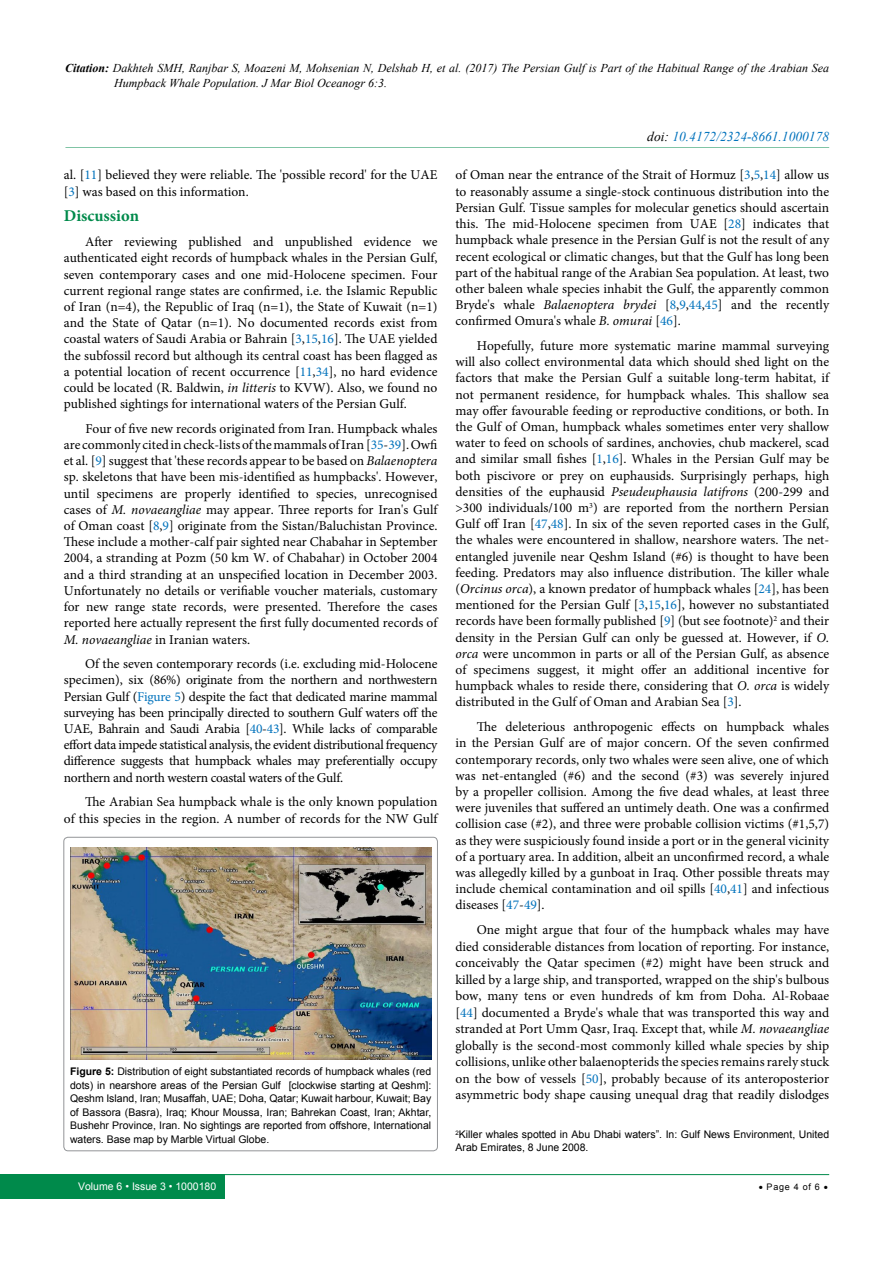
<style>
.page{position:relative;width:893px;height:1263px;background:#fff}
.page>*{position:absolute;margin:0;border:0;box-sizing:border-box;transform-origin:0 0}
.t1{font:700 16.5px "Minion Pro";color:#008a4b}
.t2{font:13.5px/16.2px "Minion Pro";color:#000;text-align:justify}
.t3{font:italic 13.5px "Times New Roman";color:#0072bc}
.t4{font:italic 12px/15px "Times New Roman";color:#000}
.t5{font:10.5px/13.5px "Arial";color:#000;text-align:justify}
.t6{font:10.5px "Arial";color:#fff}
.t7{font:9px "Arial";letter-spacing:.08em;color:#000}
.s1{font-weight:700}
.s2{color:#0072bc}
.s3{font-style:italic}
.s4{color:#000}
</style>
<div class="page">
<div style="left:0;top:1174px;width:225px;height:25px;background:#008a4b"></div>
<hr style="left:221px;top:1174px;width:608px;height:1px;background:#008a4b">
<hr style="left:65px;top:147px;width:764px;height:1px;background:#008a4b">
<div style="left:64px;top:837px;width:373px;height:314px;border:1px solid #939598;border-radius:4px"></div>
<img style="left:70px;top:848px;width:361px;height:211px">
<p class="t4" style="left:114px;top:60px;width:716px;text-indent:-49px"><span class="s1">Citation:</span> Dakhteh SMH, Ranjbar S, Moazeni M, Mohsenian N, Delshab H, et al. (2017) The Persian Gulf is Part of the Habitual Range of the Arabian Sea<br>Humpback Whale Population. J Mar Biol Oceanogr 6:3.</p>
<p class="t2" style="left:64px;top:167px;width:375px">al. [<span class="s2">11</span>] believed they were reliable. The 'possible record' for the UAE [<span class="s2">3</span>] was based on this information.</p>
<p class="t1" style="left:64px;top:205px;width:77px">Discussion</p>
<p class="t2" style="left:64px;top:234px;width:375px;text-indent:21px">After reviewing published and unpublished evidence we authenticated eight records of humpback whales in the Persian Gulf, seven contemporary cases and one mid-Holocene specimen. Four current regional range states are confirmed, i.e. the Islamic Republic of Iran (n=4), the Republic of Iraq (n=1), the State of Kuwait (n=1) and the State of Qatar (n=1). No documented records exist from coastal waters of Saudi Arabia or Bahrain [<span class="s2">3</span>,<span class="s2">15</span>,<span class="s2">16</span>]. The UAE yielded the subfossil record but although its central coast has been flagged as a potential location of recent occurrence [<span class="s2">11</span>,<span class="s2">34</span>], no hard evidence could be located (R. Baldwin, <span class="s3">in litteris</span> to KVW). Also, we found no published sightings for international waters of the Persian Gulf.</p>
<p class="t2" style="left:64px;top:420px;width:375px;text-indent:22px">Four of five new records originated from Iran. Humpback whales are commonly cited in check-lists of the mammals of Iran [<span class="s2">35</span>-<span class="s2">39</span>]. Owfi et al. [<span class="s2">9</span>] suggest that 'these records appear to be based on <span class="s3">Balaenoptera </span>sp. skeletons that have been mis-identified as humpbacks'. However, until specimens are properly identified to species, unrecognised cases of <span class="s3">M. novaeangliae</span> may appear. Three reports for Iran's Gulf of Oman coast [<span class="s2">8</span>,<span class="s2">9</span>] originate from the Sistan/Baluchistan Province.<br>These include a mother-calf pair sighted near Chabahar in September 2004, a stranding at Pozm (50 km W. of Chabahar) in October 2004 and a third stranding at an unspecified location in December 2003.<br>Unfortunately no details or verifiable voucher materials, customary for new range state records, were presented. Therefore the cases reported here actually represent the first fully documented records of <span class="s3">M. novaeangliae</span> in Iranian waters.</p>
<p class="t2" style="left:64px;top:656px;width:375px;text-indent:21px">Of the seven contemporary records (i.e. excluding mid-Holocene specimen), six (86%) originate from the northern and northwestern Persian Gulf (<span class="s2">Figure 5</span>) despite the fact that dedicated marine mammal surveying has been principally directed to southern Gulf waters off the UAE, Bahrain and Saudi Arabia [<span class="s2">40</span>-<span class="s2">43</span>]. While lacks of comparable effort data impede statistical analysis, the evident distributional frequency difference suggests that humpback whales may preferentially occupy northern and north western coastal waters of the Gulf.</p>
<p class="t2" style="left:64px;top:794px;width:375px;text-align:right">The Arabian Sea humpback whale is the only known population<br>of this species in the region. A number of records for the NW Gulf</p>
<p class="t5" style="left:70px;top:1065px;width:363px"><span class="s1">Figure 5:</span> Distribution of eight substantiated records of humpback whales (red dots) in nearshore areas of the Persian Gulf [clockwise starting at Qeshm]:<br>Qeshm Island, Iran; Musaffah, UAE; Doha, Qatar; Kuwait harbour, Kuwait; Bay of Bassora (Basra), Iraq; Khour Moussa, Iran; Bahrekan Coast, Iran; Akhtar, Bushehr Province, Iran. No sightings are reported from offshore, International waters. Base map by Marble Virtual Globe.</p>
<p class="t3" style="left:647px;top:127px;width:183px"><span class="s4">doi:</span> 10.4172/2324-8661.1000178</p>
<p class="t2" style="left:455px;top:167px;width:375px">of Oman near the entrance of the Strait of Hormuz [<span class="s2">3</span>,<span class="s2">5</span>,<span class="s2">14</span>] allow us to reasonably assume a single-stock continuous distribution into the Persian Gulf. Tissue samples for molecular genetics should ascertain this. The mid-Holocene specimen from UAE [<span class="s2">28</span>] indicates that humpback whale presence in the Persian Gulf is not the result of any recent ecological or climatic changes, but that the Gulf has long been part of the habitual range of the Arabian Sea population. At least, two other baleen whale species inhabit the Gulf, the apparently common Bryde's whale <span class="s3">Balaenoptera brydei</span> [<span class="s2">8</span>,<span class="s2">9</span>,<span class="s2">44</span>,<span class="s2">45</span>] and the recently confirmed Omura's whale <span class="s3">B. omurai</span> [<span class="s2">46</span>].</p>
<p class="t2" style="left:455px;top:338px;width:375px;text-indent:21px">Hopefully, future more systematic marine mammal surveying will also collect environmental data which should shed light on the factors that make the Persian Gulf a suitable long-term habitat, if not permanent residence, for humpback whales. This shallow sea may offer favourable feeding or reproductive conditions, or both. In the Gulf of Oman, humpback whales sometimes enter very shallow water to feed on schools of sardines, anchovies, chub mackerel, scad and similar small fishes [<span class="s2">1</span>,<span class="s2">16</span>]. Whales in the Persian Gulf may be both piscivore or prey on euphausids. Surprisingly perhaps, high densities of the euphausid <span class="s3">Pseudeuphausia latifrons</span> (200-299 and &gt;300 individuals/100 m<sup>3</sup>) are reported from the northern Persian Gulf off Iran [<span class="s2">47</span>,<span class="s2">48</span>]. In six of the seven reported cases in the Gulf, the whales were encountered in shallow, nearshore waters. The net&shy;entangled juvenile near Qeshm Island (#6) is thought to have been feeding. Predators may also influence distribution. The killer whale (<span class="s3">Orcinus orca</span>), a known predator of humpback whales [<span class="s2">24</span>], has been mentioned for the Persian Gulf [<span class="s2">3</span>,<span class="s2">15</span>,<span class="s2">16</span>], however no substantiated records have been formally published [<span class="s2">9</span>] (but see footnote)<sup>2</sup> and their density in the Persian Gulf can only be guessed at. However, if <span class="s3">O. orca</span> were uncommon in parts or all of the Persian Gulf, as absence of specimens suggest, it might offer an additional incentive for humpback whales to reside there, considering that <span class="s3">O. orca</span> is widely distributed in the Gulf of Oman and Arabian Sea [<span class="s2">3</span>].</p>
<p class="t2" style="left:455px;top:719px;width:375px;text-indent:21px">The deleterious anthropogenic effects on humpback whales in the Persian Gulf are of major concern. Of the seven confirmed contemporary records, only two whales were seen alive, one of which was net-entangled (#6) and the second (#3) was severely injured by a propeller collision. Among the five dead whales, at least three were juveniles that suffered an untimely death. One was a confirmed collision case (#2), and three were probable collision victims (#1,5,7) as they were suspiciously found inside a port or in the general vicinity of a portuary area. In addition, albeit an unconfirmed record, a whale was allegedly killed by a gunboat in Iraq. Other possible threats may include chemical contamination and oil spills [<span class="s2">40</span>,<span class="s2">41</span>] and infectious diseases [<span class="s2">47</span>-<span class="s2">49</span>].</p>
<p class="t2" style="left:455px;top:922px;width:375px;text-indent:21px">One might argue that four of the humpback whales may have died considerable distances from location of reporting. For instance, conceivably the Qatar specimen (#2) might have been struck and killed by a large ship, and transported, wrapped on the ship's bulbous bow, many tens or even hundreds of km from Doha. Al-Robaae [<span class="s2">44</span>] documented a Bryde's whale that was transported this way and stranded at Port Umm Qasr, Iraq. Except that, while <span class="s3">M. novaeangliae </span>globally is the second-most commonly killed whale species by ship collisions, unlike other balaenopterids the species remains rarely stuck on the bow of vessels [<span class="s2">50</span>], probably because of its anteroposterior asymmetric body shape causing unequal drag that readily dislodges</p>
<p class="t5" style="left:455px;top:1128px;width:375px;line-height:12.6px"><sup>2</sup>Killer whales spotted in Abu Dhabi waters”. In: Gulf News Environment, United<br>Arab Emirates, 8 June 2008.</p>
<p class="t6" style="left:78px;top:1180px;width:140px">Volume 6 • Issue 3 • 1000180</p>
<p class="t7" style="left:759px;top:1181px;width:71px">• Page 4 of 6 •</p>
</div>
